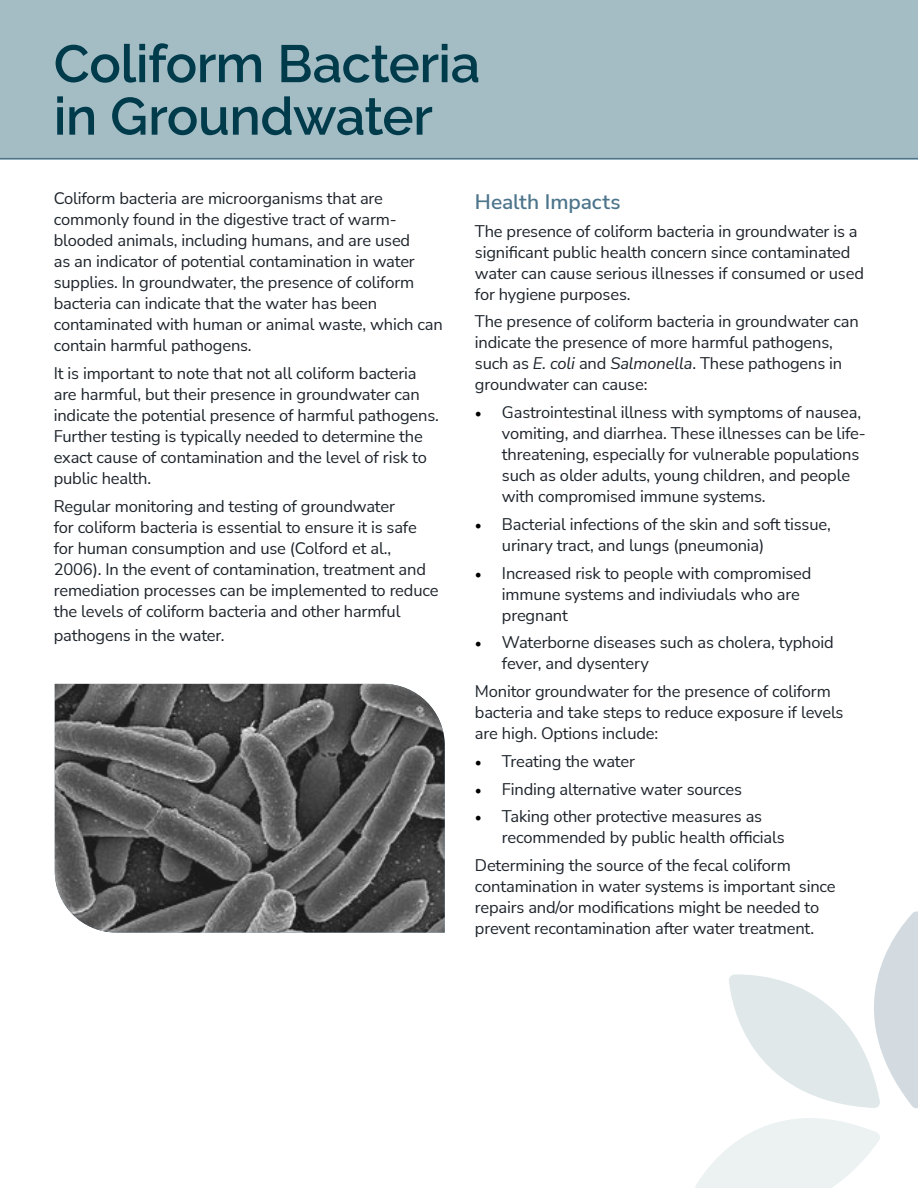
<style>
.page{position:relative;width:918px;height:1188px;background:#fff}
.page>*{position:absolute;margin:0;border:0;box-sizing:border-box;transform-origin:0 0}
.t1{font:600 52.5px/52.5px "Raleway";letter-spacing:-.01em;color:#003b4c}
.t2{font:600 21px "Nunito Sans";letter-spacing:-.005em;color:#4c748b}
.t3{font:16.5px/21px "Nunito Sans";letter-spacing:-.01em;color:#1d242b}
.s1{font-style:italic}
.s2{font-family:"Minion Pro";font-size:18px;color:#000}
</style>
<div class="page">
<div style="left:0;top:0;width:918px;height:158px;background:#a4bcc4"></div>
<svg style="left:695px;top:911px;width:223px;height:277px"></svg>
<img style="left:55px;top:684px;width:390px;height:249px">
<hr style="left:0;top:158px;width:918px;height:2px;background:#4c748b">
<h1 class="t1" style="left:54px;top:32px;width:428px">Coliform Bacteria in Groundwater</h1>
<p class="t3" style="left:54px;top:187px;width:391px">Coliform bacteria are microorganisms that are commonly found in the digestive tract of warm&shy;blooded animals, including humans, and are used<br>as an indicator of potential contamination in water supplies. In groundwater, the presence of coliform bacteria can indicate that the water has been contaminated with human or animal waste, which can contain harmful pathogens.</p>
<p class="t3" style="left:54px;top:362px;width:387px">It is important to note that not all coliform bacteria are harmful, but their presence in groundwater can indicate the potential presence of harmful pathogens.<br>Further testing is typically needed to determine the exact cause of contamination and the level of risk to public health.</p>
<p class="t3" style="left:54px;top:495px;width:386px">Regular monitoring and testing of groundwater<br>for coliform bacteria is essential to ensure it is safe for human consumption and use (Colford et al., 2006). In the event of contamination, treatment and remediation processes can be implemented to reduce the levels of coliform bacteria and other harmful</p>
<p class="t3" style="left:54px;top:624px;width:172px">pathogens in the water.</p>
<p class="t2" style="left:475px;top:187px;width:147px">Health Impacts</p>
<p class="t3" style="left:475px;top:220px;width:391px">The presence of coliform bacteria in groundwater is a significant public health concern since contaminated water can cause serious illnesses if consumed or used for hygiene purposes.</p>
<p class="t3" style="left:475px;top:311px;width:385px">The presence of coliform bacteria in groundwater can indicate the presence of more harmful pathogens, such as <span class="s1">E. coli</span> and <span class="s1">Salmonella</span>. These pathogens in groundwater can cause:</p>
<p class="t3" style="left:502px;top:401px;width:365px;text-indent:-27px"><span class="s2">•</span> Gastrointestinal illness with symptoms of nausea, vomiting, and diarrhea. These illnesses can be life&shy;threatening, especially for vulnerable populations such as older adults, young children, and people with compromised immune systems.</p>
<p class="t3" style="left:502px;top:513px;width:330px;text-indent:-27px"><span class="s2">•</span> Bacterial infections of the skin and soft tissue, urinary tract, and lungs (pneumonia)</p>
<p class="t3" style="left:502px;top:562px;width:311px;text-indent:-27px"><span class="s2">•</span> Increased risk to people with compromised immune systems and indiviudals who are pregnant</p>
<p class="t3" style="left:502px;top:632px;width:333px;text-indent:-27px"><span class="s2">•</span> Waterborne diseases such as cholera, typhoid fever, and dysentery</p>
<p class="t3" style="left:475px;top:680px;width:370px">Monitor groundwater for the presence of coliform bacteria and take steps to reduce exposure if levels are high. Options include:</p>
<p class="t3" style="left:475px;top:750px;width:162px"><span class="s2">•</span> Treating the water</p>
<p class="t3" style="left:475px;top:778px;width:269px"><span class="s2">•</span> Finding alternative water sources</p>
<p class="t3" style="left:502px;top:806px;width:284px;text-indent:-27px"><span class="s2">•</span> Taking other protective measures as recommended by public health officials</p>
<p class="t3" style="left:475px;top:854px;width:362px">Determining the source of the fecal coliform contamination in water systems is important since repairs and/or modifications might be needed to prevent recontamination after water treatment.</p>
</div>
